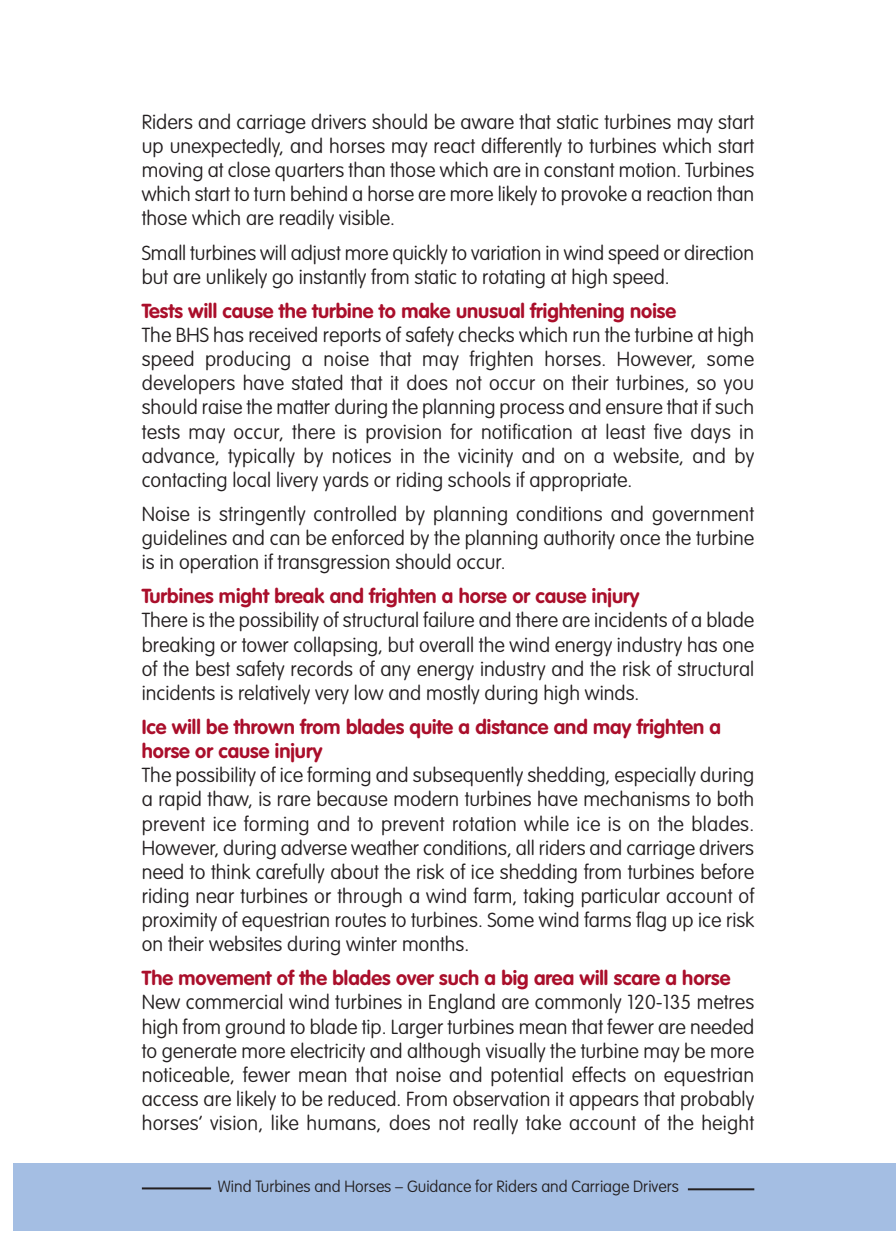
<style>
.page{position:relative;width:896px;height:1248px;background:#fff}
.page>*{position:absolute;margin:0;border:0;box-sizing:border-box;transform-origin:0 0}
.t1{font:100 20px/24.2px "VAG Rounded LT";color:#231f20;text-align:justify}
.t2{font:700 20px/24.2px "VAG Rounded LT";color:#aa0f2b}
.t3{font:100 16px "VAG Rounded LT";color:#231f20}
</style>
<div class="page">
<div style="left:13px;top:1162px;width:883px;height:68px;background:#a4bee3"></div>
<hr style="left:142px;top:1187px;width:69px;height:2px;background:#231f20">
<hr style="left:688px;top:1188px;width:66px;height:2px;background:#231f20">
<p class="t1" style="left:142px;top:110px;width:614px">Riders and carriage drivers should be aware that static turbines may start up unexpectedly, and horses may react differently to turbines which start moving at close quarters than those which are in constant motion. Turbines which start to turn behind a horse are more likely to provoke a reaction than those which are readily visible.</p>
<p class="t1" style="left:142px;top:241px;width:614px">Small turbines will adjust more quickly to variation in wind speed or direction but are unlikely go instantly from static to rotating at high speed.</p>
<p class="t2" style="left:142px;top:299px;width:536px">Tests will cause the turbine to make unusual frightening noise</p>
<p class="t1" style="left:142px;top:323px;width:614px">The BHS has received reports of safety checks which run the turbine at high speed producing a noise that may frighten horses. However, some developers have stated that it does not occur on their turbines, so you should raise the matter during the planning process and ensure that if such tests may occur, there is provision for notification at least five days in advance, typically by notices in the vicinity and on a website, and by contacting local livery yards or riding schools if appropriate.</p>
<p class="t1" style="left:142px;top:502px;width:614px">Noise is stringently controlled by planning conditions and government guidelines and can be enforced by the planning authority once the turbine is in operation if transgression should occur.</p>
<p class="t2" style="left:142px;top:584px;width:499px">Turbines might break and frighten a horse or cause injury</p>
<p class="t1" style="left:142px;top:609px;width:614px">There is the possibility of structural failure and there are incidents of a blade breaking or tower collapsing, but overall the wind energy industry has one of the best safety records of any energy industry and the risk of structural incidents is relatively very low and mostly during high winds.</p>
<p class="t2" style="left:142px;top:715px;width:581px">Ice will be thrown from blades quite a distance and may frighten a horse or cause injury</p>
<p class="t1" style="left:142px;top:763px;width:614px">The possibility of ice forming and subsequently shedding, especially during a rapid thaw, is rare because modern turbines have mechanisms to both prevent ice forming and to prevent rotation while ice is on the blades.<br>However, during adverse weather conditions, all riders and carriage drivers need to think carefully about the risk of ice shedding from turbines before riding near turbines or through a wind farm, taking particular account of proximity of equestrian routes to turbines. Some wind farms flag up ice risk on their websites during winter months.</p>
<p class="t2" style="left:142px;top:966px;width:590px">The movement of the blades over such a big area will scare a horse</p>
<p class="t1" style="left:142px;top:990px;width:614px">New commercial wind turbines in England are commonly 120-135 metres high from ground to blade tip. Larger turbines mean that fewer are needed to generate more electricity and although visually the turbine may be more noticeable, fewer mean that noise and potential effects on equestrian access are likely to be reduced. From observation it appears that probably horses’ vision, like humans, does not really take account of the height</p>
<p class="t3" style="left:218px;top:1177px;width:462px">Wind Turbines and Horses – Guidance for Riders and Carriage Drivers</p>
</div>
